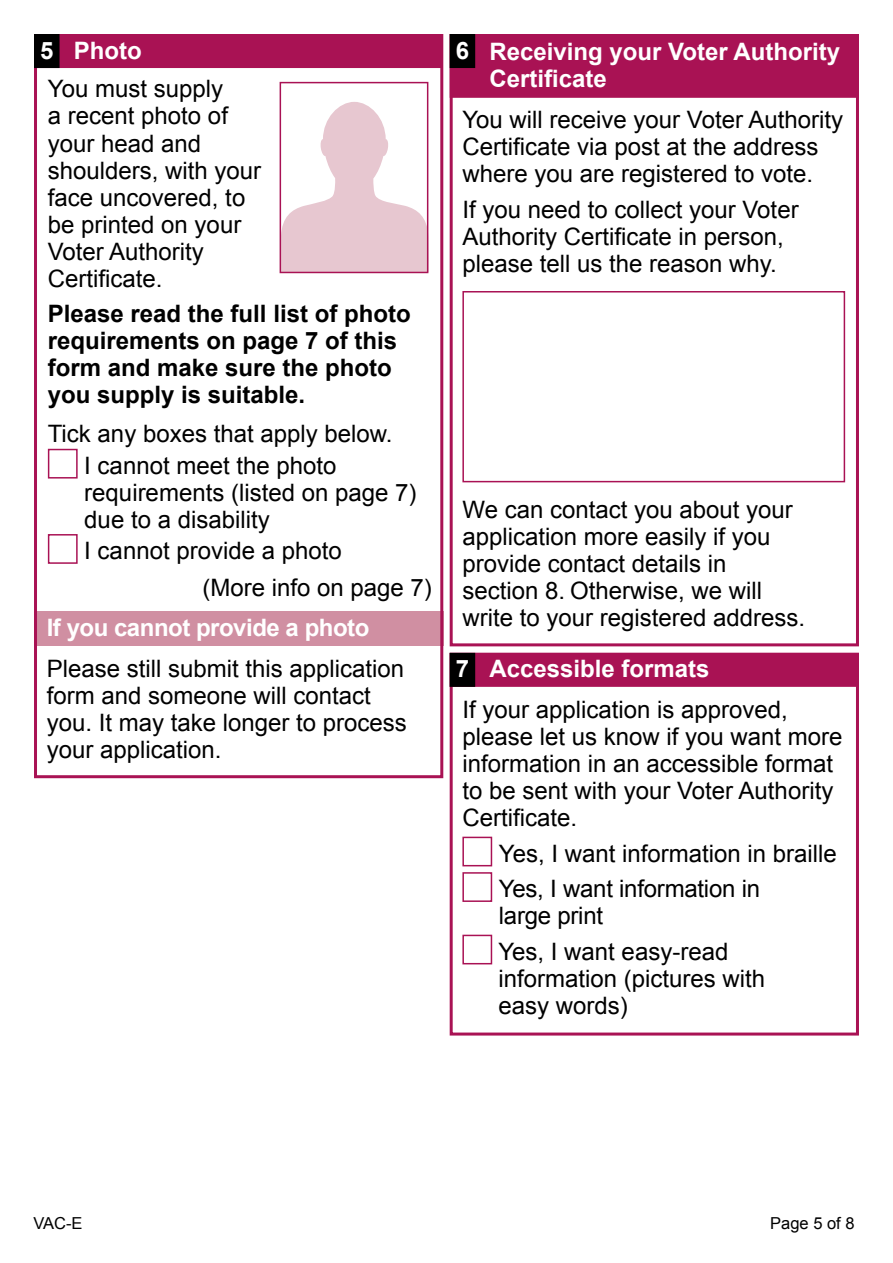
<style>
.page{position:relative;width:893px;height:1263px;background:#fff}
.page>*{position:absolute;margin:0;border:0;box-sizing:border-box;transform-origin:0 0}
.t1{font:24px/27px "Arial";color:#000}
.t2{font:700 24px/27px "Arial";color:#000}
.t3{font:700 24px/27px "Arial";color:#fff}
.t4{font:700 24px "Arial";letter-spacing:-.02em;color:#fff}
.t5{font:16.5px "Arial";color:#000}
</style>
<div class="page">
<div style="left:450px;top:653px;width:409px;height:382px;border:3px solid #a91254"></div>
<div style="left:450px;top:654px;width:408px;height:32px;background:#a91254"></div>
<div style="left:450px;top:653px;width:409px;height:34px;border:2px solid #a91254"></div>
<div style="left:462px;top:837px;width:30px;height:29px;border:2px solid #a91254"></div>
<div style="left:462px;top:872px;width:30px;height:30px;border:2px solid #a91254"></div>
<div style="left:462px;top:935px;width:30px;height:29px;border:2px solid #a91254"></div>
<div style="left:450px;top:654px;width:24px;height:32px;background:#000"></div>
<div style="left:450px;top:653px;width:25px;height:34px;border:2px solid #000"></div>
<div style="left:450px;top:35px;width:408px;height:62px;background:#a91254"></div>
<div style="left:450px;top:34px;width:409px;height:64px;border:2px solid #a91254"></div>
<div style="left:450px;top:34px;width:409px;height:612px;border:3px solid #a91254"></div>
<div style="left:462px;top:291px;width:383px;height:191px;border:2px solid #a91254"></div>
<div style="left:450px;top:35px;width:24px;height:32px;background:#000"></div>
<div style="left:450px;top:34px;width:25px;height:34px;border:2px solid #000"></div>
<div style="left:34px;top:611px;width:409px;height:34px;background:#d08fa2"></div>
<div style="left:34px;top:34px;width:409px;height:744px;border:3px solid #a91254"></div>
<div style="left:35px;top:35px;width:406px;height:32px;background:#a91254"></div>
<div style="left:34px;top:34px;width:408px;height:34px;border:2px solid #a91254"></div>
<div style="left:35px;top:35px;width:24px;height:32px;background:#000"></div>
<div style="left:34px;top:34px;width:26px;height:34px;border:2px solid #000"></div>
<svg style="left:283px;top:102px;width:146px;height:170px"></svg>
<div style="left:48px;top:449px;width:30px;height:29px;border:2px solid #a91254"></div>
<div style="left:48px;top:534px;width:30px;height:30px;border:2px solid #a91254"></div>
<div style="left:280px;top:82px;width:148px;height:191px;border:2px solid #a91254"></div>
<p class="t3" style="left:40px;top:38px;width:103px">5 Photo</p>
<p class="t1" style="left:48px;top:76px;width:215px">You must supply<br>a recent photo of your head and shoulders, with your face uncovered, to be printed on your<br>Voter Authority<br>Certificate.</p>
<p class="t2" style="left:48px;top:301px;width:364px">Please read the full list of photo requirements on page 7 of this form and make sure the photo you supply is suitable.</p>
<p class="t1" style="left:84px;top:417px;width:310px;line-height:32.5px;text-indent:-36px">Tick any boxes that apply below.<br>I cannot meet the photo</p>
<p class="t1" style="left:84px;top:479px;width:334px">requirements (listed on page 7) due to a disability</p>
<p class="t1" style="left:202px;top:533px;width:231px;line-height:36.9px;text-indent:-118px">I cannot provide a photo<br>(More info on page 7)</p>
<p class="t4" style="left:47px;top:612px;width:324px">If you cannot provide a photo</p>
<p class="t1" style="left:47px;top:655px;width:362px">Please still submit this application form and someone will contact you. It may take longer to process your application.</p>
<p class="t3" style="left:456px;top:38px;width:15px">6</p>
<p class="t3" style="left:489px;top:39px;width:352px">Receiving your Voter Authority<br>Certificate</p>
<p class="t1" style="left:462px;top:106px;width:382px">You will receive your Voter Authority<br>Certificate via post at the address where you are registered to vote.</p>
<p class="t1" style="left:462px;top:196px;width:338px">If you need to collect your Voter<br>Authority Certificate in person, please tell us the reason why.</p>
<p class="t1" style="left:462px;top:496px;width:344px">We can contact you about your application more easily if you provide contact details in section 8. Otherwise, we will write to your registered address.</p>
<p class="t3" style="left:489px;top:656px;width:222px">Accessible formats</p>
<p class="t1" style="left:462px;top:697px;width:382px">If your application is approved, please let us know if you want more information in an accessible format to be sent with your Voter Authority<br>Certificate.</p>
<p class="t1" style="left:499px;top:836px;width:339px;line-height:35.5px">Yes, I want information in braille<br>Yes, I want information in</p>
<p class="t1" style="left:498px;top:898px;width:231px;line-height:35.5px">large print<br>Yes, I want easy-read</p>
<p class="t1" style="left:498px;top:965px;width:268px">information (pictures with easy words)</p>
<p class="t3" style="left:456px;top:656px;width:15px">7</p>
<p class="t5" style="left:33px;top:1212px;width:51px">VAC-E</p>
<p class="t5" style="left:770px;top:1212px;width:86px">Page 5 of 8</p>
</div>
